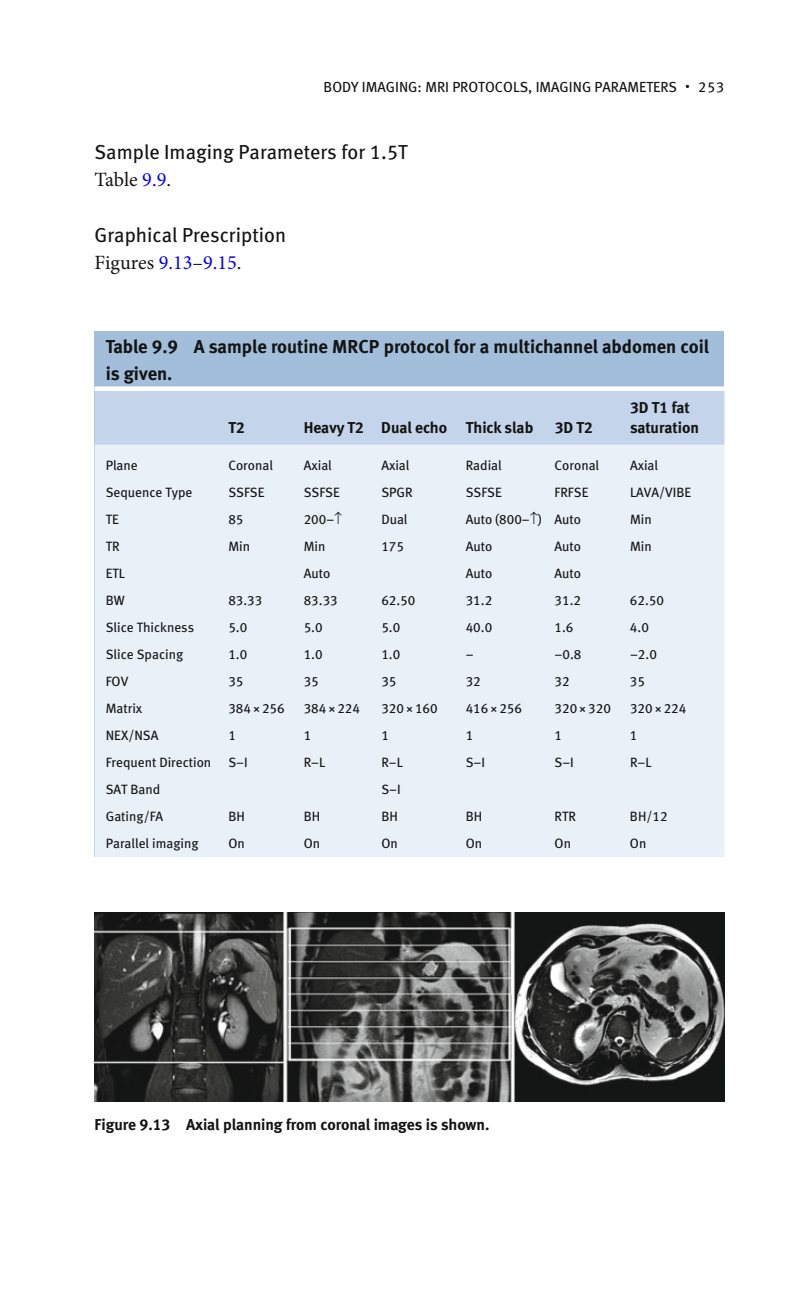
<style>
.page{position:relative;width:810px;height:1296px;background:#fff}
.page>*{position:absolute;margin:0;border:0;box-sizing:border-box;transform-origin:0 0}
.t1{font:20.25px "Meta Book LF";color:#131413}
.t2{font:20.25px "Minion Pro";color:#131413}
.t3{font:18.68px/27px "Meta Bold LF";color:#131413}
.t4{font:15.75px/20.2px "Meta Bold LF";letter-spacing:-.005em;color:#131413}
.t5{font:14.62px "Meta Book LF";color:#131413}
.t6{font:13.5px "Meta Book LF";color:#131413}
.t7{font:4.5px "Zapf Dingbats";color:#131413}
.s1{color:#00f}
</style>
<div class="page">
<div style="left:94px;top:331px;width:630px;height:526px;background:#a2beda"></div>
<div style="left:94px;top:391px;width:630px;height:53px;background:#c4d4eb"></div>
<div style="left:94px;top:444px;width:630px;height:413px;background:#eaf0f8"></div>
<div style="left:94px;top:386px;width:630px;height:5px;background:#fff"></div>
<img style="left:95px;top:913px;width:629px;height:189px">
<p class="t5" style="left:324px;top:82px;width:355px">BODY IMAGING: MRI PROTOCOLS, IMAGING PARAMETERS</p>
<p class="t7" style="left:686px;top:84px;width:5px">●</p>
<p class="t5" style="left:698px;top:81px;width:28px">253</p>
<h1 class="t1" style="left:94px;top:144px;width:315px">Sample Imaging Parameters for 1.5T</h1>
<h1 class="t2" style="left:94px;top:171px;width:78px">Table <span class="s1">9.9</span> .</h1>
<h1 class="t1" style="left:94px;top:227px;width:193px">Graphical Prescription</h1>
<h1 class="t2" style="left:94px;top:254px;width:148px">Figures <span class="s1">9.13</span> – <span class="s1">9.15</span> .</h1>
<h2 class="t3" style="left:106px;top:334px;width:605px">Table 9.9 A sample routine MRCP protocol for a multichannel abdomen coil is given.</h2>
<p class="t4" style="left:228px;top:419px;width:18px">T2</p>
<p class="t4" style="left:304px;top:419px;width:231px">Heavy T2 Dual echo Thick slab</p>
<p class="t4" style="left:555px;top:419px;width:40px">3D T2</p>
<p class="t4" style="left:630px;top:398px;width:71px">3D T1 fat saturation</p>
<p class="t6" style="left:106px;top:460px;width:34px">Plane</p>
<p class="t6" style="left:228px;top:460px;width:46px">Coronal</p>
<p class="t6" style="left:304px;top:460px;width:30px">Axial</p>
<p class="t6" style="left:381px;top:460px;width:30px">Axial</p>
<p class="t6" style="left:466px;top:460px;width:38px">Radial</p>
<p class="t6" style="left:555px;top:460px;width:46px">Coronal</p>
<p class="t6" style="left:630px;top:460px;width:30px">Axial</p>
<p class="t6" style="left:106px;top:487px;width:88px">Sequence Type</p>
<p class="t6" style="left:228px;top:487px;width:38px">SSFSE</p>
<p class="t6" style="left:304px;top:487px;width:38px">SSFSE</p>
<p class="t6" style="left:381px;top:487px;width:33px">SPGR</p>
<p class="t6" style="left:466px;top:487px;width:38px">SSFSE</p>
<p class="t6" style="left:555px;top:487px;width:35px">FRFSE</p>
<p class="t6" style="left:630px;top:487px;width:63px">LAVA/VIBE</p>
<p class="t6" style="left:106px;top:514px;width:15px">TE</p>
<p class="t6" style="left:228px;top:514px;width:17px">85</p>
<p class="t6" style="left:304px;top:514px;width:40px">200–↑</p>
<p class="t6" style="left:381px;top:514px;width:28px">Dual</p>
<p class="t6" style="left:466px;top:514px;width:117px">Auto (800–↑) Auto</p>
<p class="t6" style="left:630px;top:514px;width:23px">Min</p>
<p class="t6" style="left:106px;top:541px;width:15px">TR</p>
<p class="t6" style="left:228px;top:541px;width:23px">Min</p>
<p class="t6" style="left:304px;top:541px;width:23px">Min</p>
<p class="t6" style="left:381px;top:541px;width:24px">175</p>
<p class="t6" style="left:466px;top:541px;width:28px">Auto</p>
<p class="t6" style="left:555px;top:541px;width:28px">Auto</p>
<p class="t6" style="left:630px;top:541px;width:23px">Min</p>
<p class="t6" style="left:106px;top:568px;width:21px">ETL</p>
<p class="t6" style="left:304px;top:568px;width:28px">Auto</p>
<p class="t6" style="left:466px;top:568px;width:28px">Auto</p>
<p class="t6" style="left:555px;top:568px;width:28px">Auto</p>
<p class="t6" style="left:106px;top:595px;width:20px">BW</p>
<p class="t6" style="left:228px;top:595px;width:36px">83.33</p>
<p class="t6" style="left:304px;top:595px;width:36px">83.33</p>
<p class="t6" style="left:381px;top:595px;width:36px">62.50</p>
<p class="t6" style="left:466px;top:595px;width:28px">31.2</p>
<p class="t6" style="left:555px;top:595px;width:28px">31.2</p>
<p class="t6" style="left:630px;top:595px;width:36px">62.50</p>
<p class="t6" style="left:106px;top:622px;width:90px">Slice Thickness</p>
<p class="t6" style="left:228px;top:622px;width:20px">5.0</p>
<p class="t6" style="left:304px;top:622px;width:20px">5.0</p>
<p class="t6" style="left:381px;top:622px;width:20px">5.0</p>
<p class="t6" style="left:466px;top:622px;width:28px">40.0</p>
<p class="t6" style="left:555px;top:622px;width:20px">1.6</p>
<p class="t6" style="left:630px;top:622px;width:20px">4.0</p>
<p class="t6" style="left:106px;top:649px;width:79px">Slice Spacing</p>
<p class="t6" style="left:228px;top:649px;width:20px">1.0</p>
<p class="t6" style="left:304px;top:649px;width:20px">1.0</p>
<p class="t6" style="left:381px;top:649px;width:20px">1.0</p>
<p class="t6" style="left:466px;top:649px;width:9px">–</p>
<p class="t6" style="left:555px;top:649px;width:28px">−0.8</p>
<p class="t6" style="left:630px;top:649px;width:28px">−2.0</p>
<p class="t6" style="left:106px;top:676px;width:24px">FOV</p>
<p class="t6" style="left:228px;top:676px;width:17px">35</p>
<p class="t6" style="left:304px;top:676px;width:17px">35</p>
<p class="t6" style="left:381px;top:676px;width:17px">35</p>
<p class="t6" style="left:466px;top:676px;width:17px">32</p>
<p class="t6" style="left:555px;top:676px;width:17px">32</p>
<p class="t6" style="left:630px;top:676px;width:17px">35</p>
<p class="t6" style="left:106px;top:703px;width:38px">Matrix</p>
<p class="t6" style="left:228px;top:703px;width:58px">384 × 256</p>
<p class="t6" style="left:304px;top:703px;width:58px">384 × 224</p>
<p class="t6" style="left:381px;top:703px;width:58px">320 × 160</p>
<p class="t6" style="left:466px;top:703px;width:58px">416 × 256</p>
<p class="t6" style="left:555px;top:703px;width:58px">320 × 320</p>
<p class="t6" style="left:630px;top:703px;width:58px">320 × 224</p>
<p class="t6" style="left:106px;top:730px;width:54px">NEX/NSA</p>
<p class="t6" style="left:228px;top:730px;width:9px">1</p>
<p class="t6" style="left:304px;top:730px;width:9px">1</p>
<p class="t6" style="left:381px;top:730px;width:9px">1</p>
<p class="t6" style="left:466px;top:730px;width:9px">1</p>
<p class="t6" style="left:555px;top:730px;width:9px">1</p>
<p class="t6" style="left:630px;top:730px;width:9px">1</p>
<p class="t6" style="left:106px;top:757px;width:107px">Frequent Direction</p>
<p class="t6" style="left:228px;top:757px;width:21px">S–I</p>
<p class="t6" style="left:304px;top:757px;width:23px">R–L</p>
<p class="t6" style="left:381px;top:757px;width:23px">R–L</p>
<p class="t6" style="left:466px;top:757px;width:21px">S–I</p>
<p class="t6" style="left:555px;top:757px;width:21px">S–I</p>
<p class="t6" style="left:630px;top:757px;width:23px">R–L</p>
<p class="t6" style="left:106px;top:784px;width:56px">SAT Band</p>
<p class="t6" style="left:381px;top:784px;width:21px">S–I</p>
<p class="t6" style="left:106px;top:811px;width:59px">Gating/FA</p>
<p class="t6" style="left:228px;top:811px;width:18px">BH</p>
<p class="t6" style="left:304px;top:811px;width:18px">BH</p>
<p class="t6" style="left:381px;top:811px;width:18px">BH</p>
<p class="t6" style="left:466px;top:811px;width:18px">BH</p>
<p class="t6" style="left:555px;top:811px;width:23px">RTR</p>
<p class="t6" style="left:630px;top:811px;width:39px">BH/12</p>
<p class="t6" style="left:106px;top:838px;width:94px">Parallel imaging</p>
<p class="t6" style="left:228px;top:838px;width:18px">On</p>
<p class="t6" style="left:304px;top:838px;width:18px">On</p>
<p class="t6" style="left:381px;top:838px;width:18px">On</p>
<p class="t6" style="left:466px;top:838px;width:18px">On</p>
<p class="t6" style="left:555px;top:838px;width:18px">On</p>
<p class="t6" style="left:630px;top:838px;width:18px">On</p>
<p class="t4" style="left:94px;top:1115px;width:397px">Figure 9.13 Axial planning from coronal images is shown.</p>
</div>
